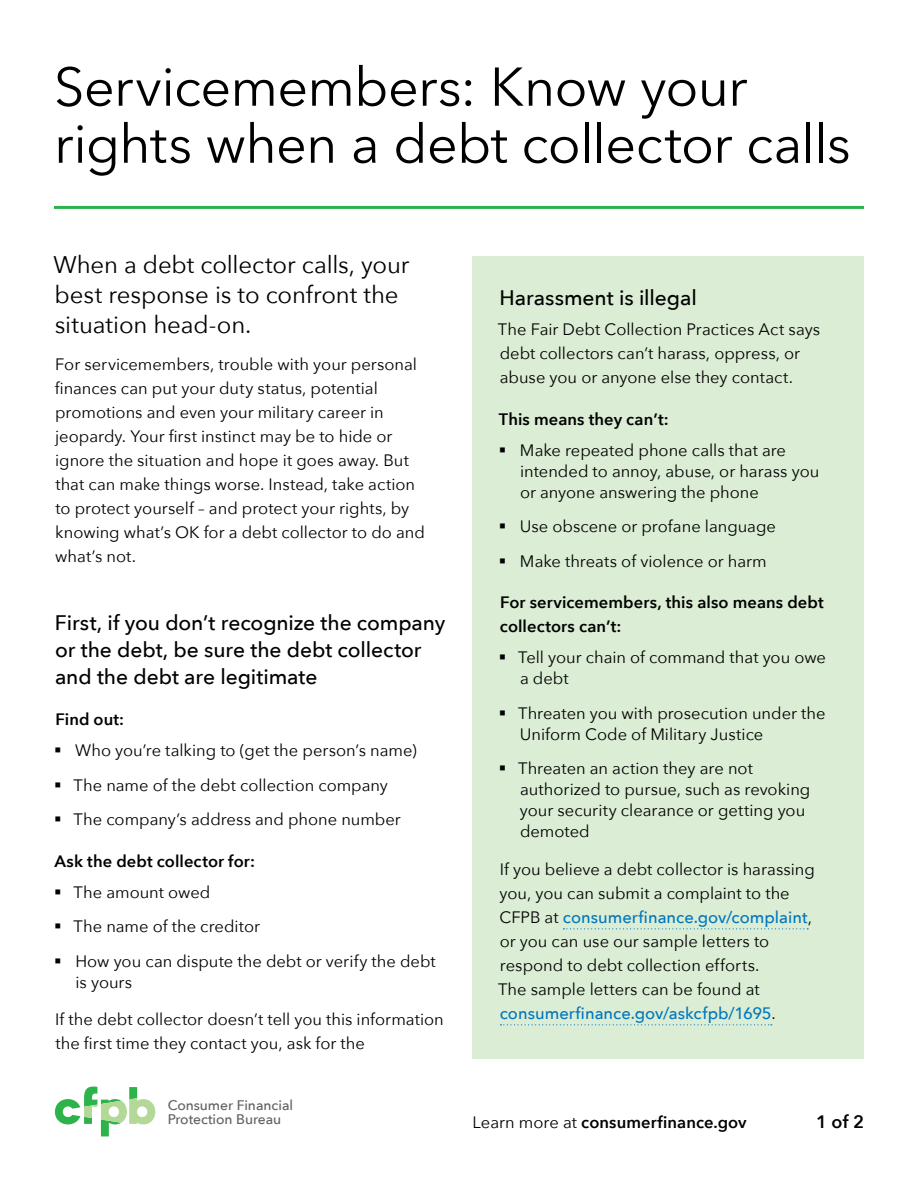
<style>
.page{position:relative;width:918px;height:1188px;background:#fff}
.page>*{position:absolute;margin:0;border:0;box-sizing:border-box;transform-origin:0 0}
.Main_H1{font:54px/57px "Avenir Next";letter-spacing:-.015em;color:#000}
.subheader__after_H1{font:24px/30px "Avenir Next";letter-spacing:-.005em;color:#000}
.subheader__after_H1-2{font:500 21px/27px "Avenir Next";letter-spacing:-.005em;color:#000}
.H4_regular{font:500 21px "Avenir Next";color:#000}
.t1{font:600 18px "Avenir Next";color:#000}
.paragraph{font:16.5px/24px "Avenir Next";color:#000}
.paragraph-2{font:600 16.5px/24px "Avenir Next";letter-spacing:.005em;color:#000}
.t2{font:500 13.8px/14.5px "Avenir Next";color:#5f6062}
.s1{font-weight:500;color:#0077be}
.s2{font-weight:400}
</style>
<div class="page">
<svg style="left:55px;top:1087px;width:100px;height:49px"></svg>
<hr style="left:54px;top:206px;width:810px;height:3px;background:#2cb34a">
<div style="left:472px;top:256px;width:392px;height:90px;background:#dbedd4"></div>
<div style="left:472px;top:292px;width:392px;height:131px;background:#dbedd4"></div>
<div style="left:472px;top:412px;width:392px;height:126px;background:#dbedd4"></div>
<div style="left:472px;top:523px;width:392px;height:84px;background:#dbedd4"></div>
<div style="left:472px;top:565px;width:392px;height:107px;background:#dbedd4"></div>
<div style="left:472px;top:620px;width:392px;height:104px;background:#dbedd4"></div>
<div style="left:472px;top:675px;width:392px;height:105px;background:#dbedd4"></div>
<div style="left:472px;top:731px;width:392px;height:146px;background:#dbedd4"></div>
<div style="left:472px;top:831px;width:392px;height:228px;background:#dbedd4"></div>
<svg style="left:563px;top:928px;width:245px;height:1px"></svg>
<svg style="left:500px;top:1024px;width:272px;height:1px"></svg>
<h1 class="Main_H1" style="left:54px;top:56px;width:798px">Servicemembers: Know your rights when a debt collector calls</h1>
<p class="subheader__after_H1" style="left:53px;top:248px;width:357px">When a debt collector calls, your best response is to confront the situation head-on.</p>
<p class="paragraph" style="left:55px;top:352px;width:372px">For servicemembers, trouble with your personal finances can put your duty status, potential promotions and even your military career in jeopardy. Your first instinct may be to hide or ignore the situation and hope it goes away. But that can make things worse. Instead, take action to protect yourself – and protect your rights, by knowing what’s OK for a debt collector to do and what’s not.</p>
<p class="subheader__after_H1-2" style="left:55px;top:608px;width:392px">First, if you don’t recognize the company or the debt, be sure the debt collector and the debt are legitimate</p>
<p class="paragraph-2" style="left:55px;top:707px;width:70px">Find out:</p>
<p class="paragraph" style="left:54px;top:738px;width:364px">▪ Who you’re talking to (get the person’s name)</p>
<p class="paragraph" style="left:54px;top:772px;width:335px">▪ The name of the debt collection company</p>
<p class="paragraph" style="left:54px;top:807px;width:348px">▪ The company’s address and phone number</p>
<p class="paragraph-2" style="left:54px;top:849px;width:202px">Ask the debt collector for:</p>
<p class="paragraph" style="left:54px;top:879px;width:158px">▪ The amount owed</p>
<p class="paragraph" style="left:54px;top:914px;width:207px">▪ The name of the creditor</p>
<p class="paragraph" style="left:75px;top:950px;width:362px;line-height:21px;text-indent:-21px">▪ How you can dispute the debt or verify the debt is yours</p>
<p class="paragraph" style="left:55px;top:1007px;width:390px">If the debt collector doesn’t tell you this information the first time they contact you, ask for the</p>
<p class="t2" style="left:168px;top:1097px;width:127px">Consumer Financial<br>Protection Bureau</p>
<p class="H4_regular" style="left:499px;top:279px;width:199px">Harassment is illegal</p>
<p class="paragraph" style="left:498px;top:317px;width:324px">The Fair Debt Collection Practices Act says debt collectors can’t harass, oppress, or abuse you or anyone else they contact.</p>
<p class="paragraph-2" style="left:499px;top:407px;width:171px">This means they can’t:</p>
<p class="paragraph" style="left:520px;top:439px;width:301px;line-height:21px;text-indent:-21px">▪ Make repeated phone calls that are intended to annoy, abuse, or harass you or anyone answering the phone</p>
<p class="paragraph" style="left:499px;top:514px;width:279px">▪ Use obscene or profane language</p>
<p class="paragraph" style="left:499px;top:548px;width:269px">▪ Make threats of violence or harm</p>
<p class="paragraph-2" style="left:500px;top:590px;width:325px">For servicemembers, this also means debt collectors can’t:</p>
<p class="paragraph" style="left:520px;top:646px;width:308px;line-height:21px;text-indent:-21px">▪ Tell your chain of command that you owe a debt</p>
<p class="paragraph" style="left:520px;top:702px;width:307px;line-height:21px;text-indent:-21px">▪ Threaten you with prosecution under the<br>Uniform Code of Military Justice</p>
<p class="paragraph" style="left:520px;top:757px;width:292px;line-height:21px;text-indent:-21px">▪ Threaten an action they are not authorized to pursue, such as revoking your security clearance or getting you demoted</p>
<p class="paragraph" style="left:498px;top:856px;width:318px">If you believe a debt collector is harassing you, you can submit a complaint to the CFPB at <span class="s1">consumerfinance.gov/complaint</span>, or you can use our sample letters to respond to debt collection efforts.<br>The sample letters can be found at <span class="s1">consumerfinance.gov/askcfpb/1695</span>.</p>
<p class="paragraph-2" style="left:472px;top:1110px;width:276px"><span class="s2">Learn more at</span> consumerfinance.gov</p>
<p class="t1" style="left:816px;top:1106px;width:49px">1 of 2</p>
</div>
